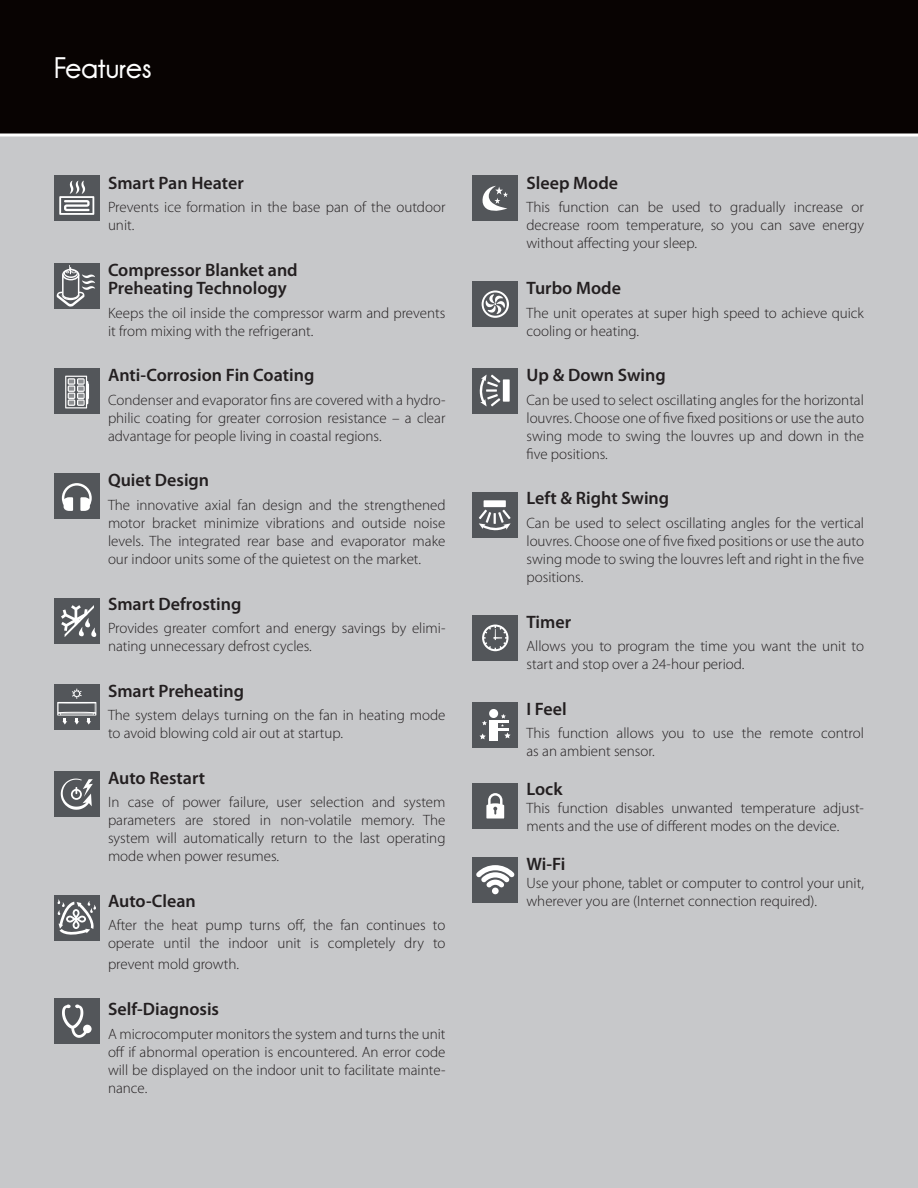
<style>
.page{position:relative;width:918px;height:1188px;background:#fff}
.page>*{position:absolute;margin:0;border:0;box-sizing:border-box;transform-origin:0 0}
.t1{font:700 30px "Champagne&Limousines";color:#fff}
.t2{font:600 18px/18px "Myriad Pro";color:#231f20}
.t3{font:300 15px/18px "Myriad Pro";color:#231f20}
</style>
<div class="page">
<div style="left:0;top:134px;width:918px;height:1054px;background:#c7c8ca"></div>
<div style="left:0;top:0;width:918px;height:134px;background:#080302"></div>
<hr style="left:0;top:133px;width:918px;height:3px;background:#fff">
<div style="left:54px;top:176px;width:46px;height:45px;background:#53565a"></div>
<svg style="left:59px;top:181px;width:35px;height:34px"></svg>
<div style="left:54px;top:264px;width:46px;height:45px;background:#53565a"></div>
<svg style="left:57px;top:265px;width:38px;height:42px"></svg>
<div style="left:54px;top:369px;width:46px;height:45px;background:#53565a"></div>
<svg style="left:65px;top:376px;width:24px;height:32px"></svg>
<div style="left:54px;top:474px;width:46px;height:45px;background:#53565a"></div>
<svg style="left:62px;top:483px;width:30px;height:28px"></svg>
<div style="left:54px;top:598px;width:46px;height:46px;background:#53565a"></div>
<svg style="left:61px;top:605px;width:36px;height:32px"></svg>
<div style="left:54px;top:684px;width:46px;height:46px;background:#53565a"></div>
<svg style="left:57px;top:689px;width:39px;height:36px"></svg>
<div style="left:54px;top:999px;width:46px;height:45px;background:#53565a"></div>
<svg style="left:62px;top:1005px;width:30px;height:33px"></svg>
<div style="left:54px;top:771px;width:46px;height:46px;background:#53565a"></div>
<svg style="left:61px;top:779px;width:32px;height:31px"></svg>
<div style="left:54px;top:895px;width:46px;height:46px;background:#53565a"></div>
<svg style="left:57px;top:899px;width:39px;height:36px"></svg>
<div style="left:472px;top:176px;width:46px;height:45px;background:#53565a"></div>
<svg style="left:482px;top:186px;width:26px;height:25px"></svg>
<div style="left:472px;top:281px;width:46px;height:46px;background:#53565a"></div>
<svg style="left:482px;top:290px;width:27px;height:28px"></svg>
<div style="left:473px;top:368px;width:45px;height:45px;background:#53565a"></div>
<svg style="left:479px;top:375px;width:31px;height:31px"></svg>
<div style="left:473px;top:492px;width:45px;height:46px;background:#53565a"></div>
<svg style="left:479px;top:500px;width:32px;height:31px"></svg>
<div style="left:473px;top:615px;width:45px;height:46px;background:#53565a"></div>
<svg style="left:482px;top:625px;width:27px;height:26px"></svg>
<div style="left:472px;top:703px;width:46px;height:45px;background:#53565a"></div>
<div style="left:489px;top:720px;width:9px;height:21px;background:#fff"></div>
<div style="left:489px;top:709px;width:9px;height:9px;background:#fff;border-radius:50%"></div>
<svg style="left:480px;top:714px;width:31px;height:25px"></svg>
<div style="left:473px;top:783px;width:45px;height:46px;background:#53565a"></div>
<svg style="left:486px;top:793px;width:18px;height:26px"></svg>
<div style="left:473px;top:857px;width:45px;height:46px;background:#53565a"></div>
<svg style="left:476px;top:865px;width:39px;height:23px"></svg>
<div style="left:492px;top:888px;width:7px;height:6px;background:#fff;border-radius:50%"></div>
<h1 class="t1" style="left:54px;top:51px;width:99px">Features</h1>
<p class="t2" style="left:108px;top:174px;width:137px">Smart Pan Heater</p>
<p class="t3" style="left:108px;top:199px;width:339px">Prevents ice formation in the base pan of the outdoor unit.</p>
<p class="t2" style="left:108px;top:261px;width:191px">Compressor Blanket and<br>Preheating Technology</p>
<p class="t3" style="left:108px;top:304px;width:339px">Keeps the oil inside the compressor warm and prevents it from mixing with the refrigerant.</p>
<p class="t2" style="left:108px;top:367px;width:208px">Anti-Corrosion Fin Coating</p>
<p class="t3" style="left:108px;top:391px;width:339px;text-align:justify">Condenser and evaporator fins are covered with a hydro&shy;philic coating for greater corrosion resistance – a clear advantage for people living in coastal regions.</p>
<p class="t2" style="left:108px;top:472px;width:103px">Quiet Design</p>
<p class="t3" style="left:108px;top:496px;width:339px;text-align:justify">The innovative axial fan design and the strengthened motor bracket minimize vibrations and outside noise levels. The integrated rear base and evaporator make our indoor units some of the quietest on the market.</p>
<p class="t2" style="left:108px;top:595px;width:135px">Smart Defrosting</p>
<p class="t3" style="left:108px;top:619px;width:339px">Provides greater comfort and energy savings by elimi&shy;nating unnecessary defrost cycles.</p>
<p class="t2" style="left:108px;top:682px;width:138px">Smart Preheating</p>
<p class="t3" style="left:108px;top:706px;width:339px">The system delays turning on the fan in heating mode to avoid blowing cold air out at startup.</p>
<p class="t2" style="left:108px;top:769px;width:99px">Auto Restart</p>
<p class="t3" style="left:108px;top:794px;width:339px;text-align:justify">In case of power failure, user selection and system parameters are stored in non-volatile memory. The system will automatically return to the last operating mode when power resumes.</p>
<p class="t2" style="left:108px;top:892px;width:89px">Auto-Clean</p>
<p class="t3" style="left:108px;top:917px;width:339px">After the heat pump turns off, the fan continues to operate until the indoor unit is completely dry to</p>
<p class="t3" style="left:108px;top:956px;width:132px">prevent mold growth.</p>
<p class="t2" style="left:108px;top:1000px;width:113px">Self-Diagnosis</p>
<p class="t3" style="left:108px;top:1025px;width:339px;text-align:justify">A microcomputer monitors the system and turns the unit off if abnormal operation is encountered. An error code will be displayed on the indoor unit to facilitate mainte&shy;nance.</p>
<p class="t2" style="left:526px;top:174px;width:93px">Sleep Mode</p>
<p class="t3" style="left:526px;top:199px;width:339px;text-align:justify">This function can be used to gradually increase or decrease room temperature, so you can save energy without affecting your sleep.</p>
<p class="t2" style="left:526px;top:279px;width:96px">Turbo Mode</p>
<p class="t3" style="left:526px;top:304px;width:339px">The unit operates at super high speed to achieve quick cooling or heating.</p>
<p class="t2" style="left:526px;top:367px;width:141px">Up &amp; Down Swing</p>
<p class="t3" style="left:526px;top:391px;width:339px;text-align:justify">Can be used to select oscillating angles for the horizontal louvres. Choose one of five fixed positions or use the auto swing mode to swing the louvres up and down in the five positions.</p>
<p class="t2" style="left:526px;top:490px;width:144px">Left &amp; Right Swing</p>
<p class="t3" style="left:526px;top:514px;width:339px;text-align:justify">Can be used to select oscillating angles for the vertical louvres. Choose one of five fixed positions or use the auto swing mode to swing the louvres left and right in the five positions.</p>
<p class="t2" style="left:526px;top:613px;width:46px">Timer</p>
<p class="t3" style="left:526px;top:637px;width:339px">Allows you to program the time you want the unit to start and stop over a 24-hour period.</p>
<p class="t2" style="left:526px;top:700px;width:42px">I Feel</p>
<p class="t3" style="left:526px;top:724px;width:339px">This function allows you to use the remote control as an ambient sensor.</p>
<p class="t2" style="left:526px;top:780px;width:38px">Lock</p>
<p class="t3" style="left:526px;top:799px;width:339px">This function disables unwanted temperature adjust&shy;ments and the use of different modes on the device.</p>
<p class="t2" style="left:526px;top:855px;width:40px">Wi-Fi</p>
<p class="t3" style="left:526px;top:874px;width:339px">Use your phone, tablet or computer to control your unit, wherever you are (Internet connection required).</p>
</div>
